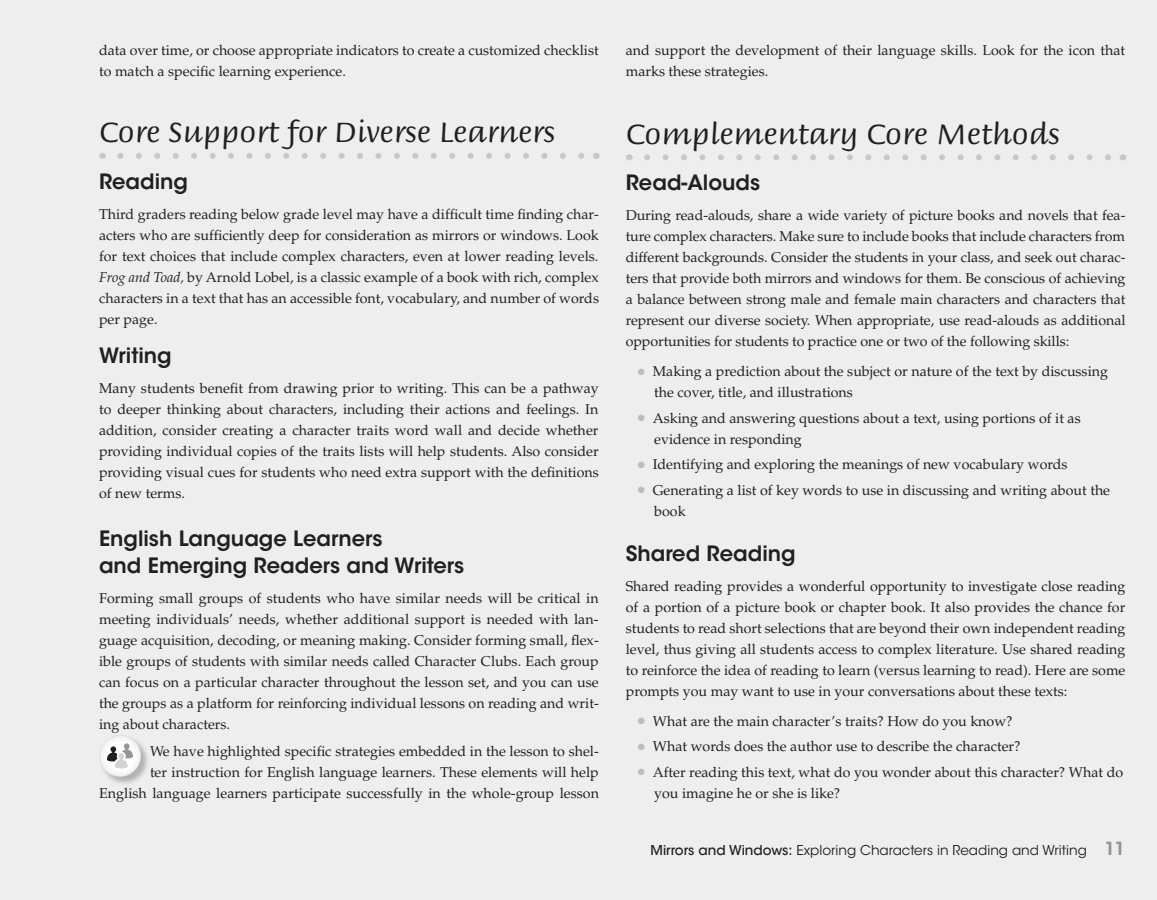
<style>
.page{position:relative;width:1157px;height:900px;background:#fff}
.page>*{position:absolute;margin:0;border:0;box-sizing:border-box;transform-origin:0 0}
.t1{font:30px "Briem Script Std";color:#231f20}
.t2{font:600 21px/27px "ITC Avant Garde Std";color:#231f20}
.t3{font:14.25px/21px "Palatino LT Std";color:#231f20}
.t4{font:13.5px "ITC Avant Garde Std";color:#231f20}
.s1{font-style:italic}
.s2{color:#bcbdc0}
.s3{font-weight:500}
.s4{font-weight:600;font-size:18px;color:#939598}
</style>
<div class="page">
<div style="left:0;top:0;width:1156px;height:900px;background:#eeeeef"></div>
<svg style="left:120px;top:153px;width:465px;height:6px"></svg>
<div style="left:98px;top:734px;width:52px;height:52px;background:#231f20;opacity:.3"></div>
<div style="left:99px;top:735px;width:42px;height:42px;border:1px solid #dcdddf;border-radius:50%"></div>
<div style="left:100px;top:736px;width:40px;height:40px;background:#f4f5f5;border-radius:20px"></div>
<svg style="left:104px;top:741px;width:32px;height:30px"></svg>
<svg style="left:647px;top:154px;width:464px;height:6px"></svg>
<p class="t3" style="left:99px;top:40px;width:501px">data over time, or choose appropriate indicators to create a customized checklist to match a specific learning experience.</p>
<h1 class="t1" style="left:99px;top:116px;width:458px">Core Support for Diverse Learners</h1>
<h2 class="t2" style="left:99px;top:168px;width:90px">Reading</h2>
<p class="t3" style="left:99px;top:204px;width:501px;text-align:justify">Third graders reading below grade level may have a difficult time finding char&shy;acters who are sufficiently deep for consideration as mirrors or windows. Look for text choices that include complex characters, even at lower reading levels.<br><span class="s1">Frog and Toad,</span> by Arnold Lobel, is a classic example of a book with rich, complex characters in a text that has an accessible font, vocabulary, and number of words per page.</p>
<h2 class="t2" style="left:99px;top:342px;width:74px">Writing</h2>
<p class="t3" style="left:99px;top:378px;width:501px;text-align:justify">Many students benefit from drawing prior to writing. This can be a pathway to deeper thinking about characters, including their actions and feelings. In addition, consider creating a character traits word wall and decide whether providing individual copies of the traits lists will help students. Also consider providing visual cues for students who need extra support with the definitions of new terms.</p>
<h2 class="t2" style="left:99px;top:525px;width:367px">English Language Learners<br>and Emerging Readers and Writers</h2>
<p class="t3" style="left:99px;top:588px;width:501px;text-align:justify">Forming small groups of students who have similar needs will be critical in meeting individuals’ needs, whether additional support is needed with lan&shy;guage acquisition, decoding, or meaning making. Consider forming small, flex&shy;ible groups of students with similar needs called Character Clubs. Each group can focus on a particular character throughout the lesson set, and you can use the groups as a platform for reinforcing individual lessons on reading and writ&shy;ing about characters.</p>
<p class="t3" style="left:99px;top:741px;width:501px;text-align:right">We have highlighted specific strategies embedded in the lesson to shel-<br>ter instruction for English language learners. These elements will help<br>English language learners participate successfully in the whole-group lesson</p>
<p class="t3" style="left:626px;top:40px;width:501px">and support the development of their language skills. Look for the icon that marks these strategies.</p>
<h1 class="t1" style="left:626px;top:117px;width:436px">Complementary Core Methods</h1>
<h2 class="t2" style="left:626px;top:169px;width:136px">Read-Alouds</h2>
<p class="t3" style="left:626px;top:205px;width:501px;text-align:justify">During read-alouds, share a wide variety of picture books and novels that fea&shy;ture complex characters. Make sure to include books that include characters from different backgrounds. Consider the students in your class, and seek out charac&shy;ters that provide both mirrors and windows for them. Be conscious of achieving a balance between strong male and female main characters and characters that represent our diverse society. When appropriate, use read-alouds as additional opportunities for students to practice one or two of the following skills:</p>
<p class="t3" style="left:654px;top:361px;width:455px;text-indent:-16px"><span class="s2">●</span> Making a prediction about the subject or nature of the text by discussing the cover, title, and illustrations</p>
<p class="t3" style="left:654px;top:408px;width:428px;text-indent:-16px"><span class="s2">●</span> Asking and answering questions about a text, using portions of it as evidence in responding</p>
<p class="t3" style="left:638px;top:454px;width:431px"><span class="s2">●</span> Identifying and exploring the meanings of new vocabulary words</p>
<p class="t3" style="left:654px;top:480px;width:457px;text-indent:-16px"><span class="s2">●</span> Generating a list of key words to use in discussing and writing about the book</p>
<h2 class="t2" style="left:626px;top:540px;width:171px">Shared Reading</h2>
<p class="t3" style="left:626px;top:576px;width:501px;text-align:justify">Shared reading provides a wonderful opportunity to investigate close reading of a portion of a picture book or chapter book. It also provides the chance for students to read short selections that are beyond their own independent reading level, thus giving all students access to complex literature. Use shared reading to reinforce the idea of reading to learn (versus learning to read). Here are some prompts you may want to use in your conversations about these texts:</p>
<p class="t3" style="left:638px;top:711px;width:376px"><span class="s2">●</span> What are the main character’s traits? How do you know?</p>
<p class="t3" style="left:638px;top:736px;width:384px"><span class="s2">●</span> What words does the author use to describe the character?</p>
<p class="t3" style="left:654px;top:762px;width:470px;text-indent:-16px"><span class="s2">●</span> After reading this text, what do you wonder about this character? What do you imagine he or she is like?</p>
<p class="t4" style="left:650px;top:842px;width:476px"><span class="s3">Mirrors and Windows:</span> Exploring Characters in Reading and Writing <span class="s4">11</span></p>
</div>
